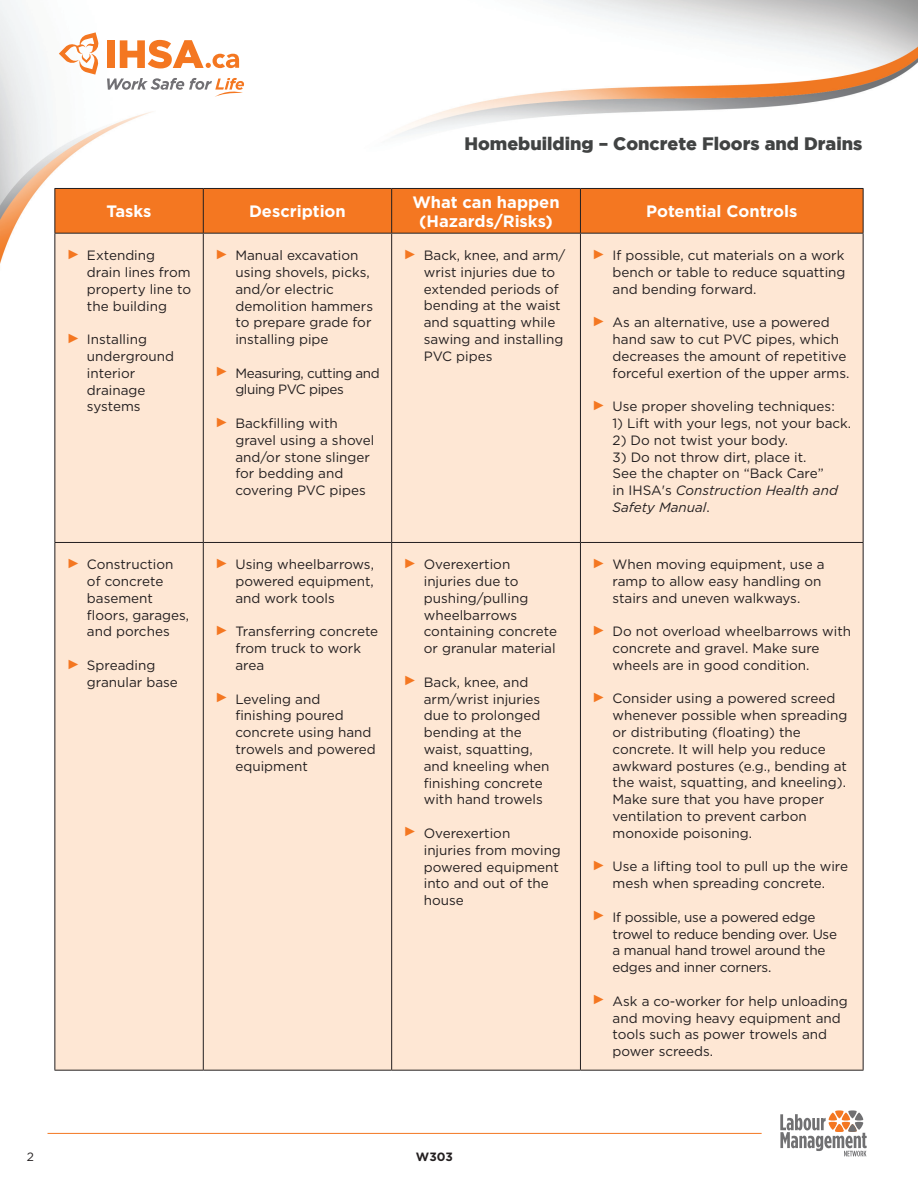
<style>
.page{position:relative;width:918px;height:1188px;background:#fff}
.page>*{position:absolute;margin:0;border:0;box-sizing:border-box;transform-origin:0 0}
.t1{font:900 18px "Gotham";color:#414343}
.t2{font:700 16.5px/19.5px "Gotham";color:#fff;text-align:center}
.t3{font:13.5px/16.8px "Gotham";color:#231f20}
.t4{font:13.5px/16.8px "Gotham";letter-spacing:-.02em;color:#231f20}
.t5{font:13.5px/16.8px "Gotham";letter-spacing:-.03em;color:#231f20}
.t6{font:700 12px "Gotham";color:#231f20}
.t7{font:12px "Gotham";color:#231f20}
.s1{font-family:"Times New Roman";color:#f47721}
.s2{font-style:italic}
</style>
<div class="page">
<img style="left:0;top:0;width:232px;height:264px">
<img style="left:396px;top:0;width:522px;height:136px">
<hr style="left:48px;top:1133px;width:714px;height:1px;background:#f47721">
<svg style="left:780px;top:1110px;width:87px;height:46px"></svg>
<svg style="left:59px;top:32px;width:40px;height:43px"></svg>
<div style="left:107px;top:40px;width:8px;height:28px;background:#f47721"></div>
<svg style="left:107px;top:78px;width:137px;height:19px"></svg>
<svg style="left:120px;top:40px;width:119px;height:28px"></svg>
<div style="left:55px;top:189px;width:808px;height:44px;background:#f47721"></div>
<div style="left:55px;top:234px;width:808px;height:836px;background:#fee7d4"></div>
<hr style="left:54px;top:188px;width:149px;height:1px;background:#231f20">
<hr style="left:54px;top:189px;width:1px;height:44px;background:#231f20">
<hr style="left:203px;top:188px;width:189px;height:1px;background:#231f20">
<hr style="left:203px;top:189px;width:1px;height:44px;background:#231f20">
<hr style="left:392px;top:188px;width:188px;height:1px;background:#231f20">
<hr style="left:391px;top:189px;width:1px;height:44px;background:#231f20">
<hr style="left:580px;top:188px;width:284px;height:1px;background:#231f20">
<hr style="left:580px;top:189px;width:1px;height:44px;background:#231f20">
<hr style="left:863px;top:189px;width:1px;height:44px;background:#231f20">
<hr style="left:54px;top:233px;width:149px;height:1px;background:#231f20">
<hr style="left:203px;top:233px;width:189px;height:1px;background:#231f20">
<hr style="left:203px;top:234px;width:1px;height:308px;background:#231f20">
<hr style="left:392px;top:233px;width:188px;height:1px;background:#231f20">
<hr style="left:391px;top:234px;width:1px;height:308px;background:#231f20">
<hr style="left:580px;top:233px;width:284px;height:1px;background:#231f20">
<hr style="left:54px;top:542px;width:149px;height:1px;background:#231f20">
<hr style="left:203px;top:542px;width:189px;height:1px;background:#231f20">
<hr style="left:203px;top:543px;width:1px;height:527px;background:#231f20">
<hr style="left:392px;top:542px;width:188px;height:1px;background:#231f20">
<hr style="left:391px;top:543px;width:1px;height:527px;background:#231f20">
<hr style="left:580px;top:542px;width:284px;height:1px;background:#231f20">
<hr style="left:54px;top:1070px;width:149px;height:1px;background:#231f20">
<hr style="left:203px;top:1070px;width:189px;height:1px;background:#231f20">
<hr style="left:392px;top:1070px;width:188px;height:1px;background:#231f20">
<hr style="left:580px;top:1070px;width:284px;height:1px;background:#231f20">
<hr style="left:54px;top:234px;width:1px;height:308px;background:#231f20">
<hr style="left:580px;top:234px;width:1px;height:308px;background:#231f20">
<hr style="left:863px;top:234px;width:1px;height:308px;background:#231f20">
<hr style="left:54px;top:543px;width:1px;height:527px;background:#231f20">
<hr style="left:580px;top:543px;width:1px;height:527px;background:#231f20">
<hr style="left:863px;top:543px;width:1px;height:527px;background:#231f20">
<h1 class="t1" style="left:464px;top:134px;width:399px">Homebuilding – Concrete Floors and Drains</h1>
<p class="t2" style="left:107px;top:202px;width:47px">Tasks</p>
<p class="t2" style="left:249px;top:202px;width:98px">Description</p>
<p class="t2" style="left:412px;top:192px;width:149px">What can happen (Hazards/Risks)</p>
<p class="t2" style="left:646px;top:202px;width:153px">Potential Controls</p>
<p class="t3" style="left:87px;top:247px;width:106px;text-indent:-20px"><span class="s1">►</span> Extending drain lines from property line to the building</p>
<p class="t3" style="left:87px;top:331px;width:89px;text-indent:-20px"><span class="s1">►</span> Installing underground interior drainage systems</p>
<p class="t3" style="left:424px;top:247px;width:143px;text-indent:-20px"><span class="s1">►</span> Back, knee, and arm/ wrist injuries due to extended periods of bending at the waist and squatting while sawing and installing<br>PVC pipes</p>
<p class="t3" style="left:613px;top:247px;width:234px;text-align:justify;text-indent:-20px"><span class="s1">►</span> If possible, cut materials on a work bench or table to reduce squatting and bending forward.</p>
<p class="t3" style="left:235px;top:247px;width:139px;text-indent:-20px"><span class="s1">►</span> Manual excavation using shovels, picks, and/or electric demolition hammers to prepare grade for installing pipe</p>
<p class="t5" style="left:235px;top:364px;width:146px;text-indent:-20px"><span class="s1">►</span> Measuring, cutting and gluing PVC pipes</p>
<p class="t3" style="left:235px;top:415px;width:140px;text-indent:-20px"><span class="s1">►</span> Backfilling with gravel using a shovel and/or stone slinger for bedding and covering PVC pipes</p>
<p class="t3" style="left:613px;top:314px;width:238px;text-indent:-20px"><span class="s1">►</span> As an alternative, use a powered hand saw to cut PVC pipes, which decreases the amount of repetitive forceful exertion of the upper arms.</p>
<p class="t3" style="left:592px;top:398px;width:244px"><span class="s1">►</span> Use proper shoveling techniques:</p>
<p class="t3" style="left:612px;top:415px;width:240px">1) Lift with your legs, not your back.</p>
<p class="t3" style="left:613px;top:431px;width:177px">2) Do not twist your body.</p>
<p class="t3" style="left:613px;top:448px;width:227px">3) Do not throw dirt, place it.<br>See the chapter on “Back Care” in IHSA's <span class="s2">Construction Health and<br>Safety Manual</span>.</p>
<p class="t3" style="left:87px;top:556px;width:104px;text-indent:-20px"><span class="s1">►</span> Construction of concrete basement floors, garages, and porches</p>
<p class="t3" style="left:87px;top:657px;width:92px;text-indent:-20px"><span class="s1">►</span> Spreading granular base</p>
<p class="t3" style="left:235px;top:556px;width:140px;text-align:justify;text-indent:-20px"><span class="s1">►</span> Using wheelbarrows, powered equipment, and work tools</p>
<p class="t3" style="left:235px;top:623px;width:144px;text-indent:-20px"><span class="s1">►</span> Transferring concrete from truck to work area</p>
<p class="t3" style="left:235px;top:690px;width:142px;text-indent:-20px"><span class="s1">►</span> Leveling and finishing poured concrete using hand trowels and powered equipment</p>
<p class="t3" style="left:424px;top:556px;width:135px;text-indent:-20px"><span class="s1">►</span> Overexertion injuries due to pushing/pulling wheelbarrows containing concrete or granular material</p>
<p class="t3" style="left:424px;top:673px;width:127px;text-indent:-20px"><span class="s1">►</span> Back, knee, and arm/wrist injuries due to prolonged bending at the waist, squatting, and kneeling when finishing concrete with hand trowels</p>
<p class="t3" style="left:424px;top:824px;width:139px;text-indent:-20px"><span class="s1">►</span> Overexertion injuries from moving powered equipment into and out of the house</p>
<p class="t3" style="left:613px;top:556px;width:214px;text-indent:-20px"><span class="s1">►</span> When moving equipment, use a ramp to allow easy handling on stairs and uneven walkways.</p>
<p class="t3" style="left:613px;top:623px;width:240px;text-indent:-20px"><span class="s1">►</span> Do not overload wheelbarrows with concrete and gravel. Make sure wheels are in good condition.</p>
<p class="t3" style="left:613px;top:690px;width:236px;text-indent:-20px"><span class="s1">►</span> Consider using a powered screed whenever possible when spreading or distributing (floating) the concrete. It will help you reduce awkward postures (e.g., bending at the waist, squatting, and kneeling).<br>Make sure that you have proper ventilation to prevent carbon monoxide poisoning.</p>
<p class="t3" style="left:592px;top:858px;width:257px;text-align:center"><span class="s1">►</span> Use a lifting tool to pull up the wire mesh when spreading concrete.</p>
<p class="t4" style="left:613px;top:908px;width:226px;text-indent:-20px"><span class="s1">►</span> If possible, use a powered edge trowel to reduce bending over. Use a manual hand trowel around the edges and inner corners.</p>
<p class="t3" style="left:613px;top:992px;width:237px;text-indent:-20px"><span class="s1">►</span> Ask a co-worker for help unloading and moving heavy equipment and tools such as power trowels and power screeds.</p>
<p class="t7" style="left:27px;top:1149px;width:9px">2</p>
<p class="t6" style="left:416px;top:1149px;width:39px">W303</p>
</div>
